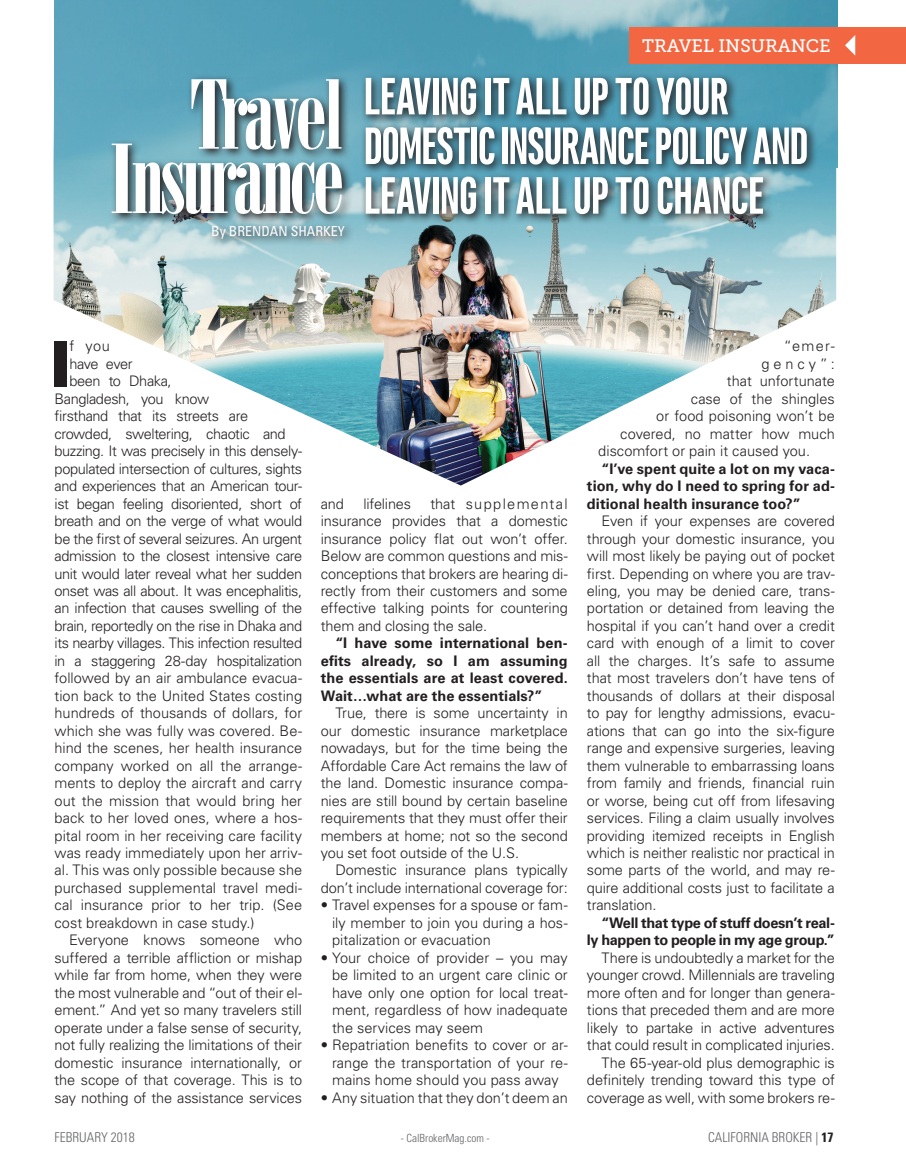
<style>
.page{position:relative;width:906px;height:1176px;background:#fff}
.page>*{position:absolute;margin:0;border:0;box-sizing:border-box;transform-origin:0 0}
.t1{font:96px "Bodoni Poster Compressed";letter-spacing:-.04em;color:#fff}
.t2{font:900 64.5px "Gotham";color:#231f20}
.t3{font:700 54.9px/49.7px "Marianina Cn FY";letter-spacing:-.02em;color:#fff}
.t4{font:18px "Museo Slab 500";color:#fff}
.t5{font:300 14.55px/17.4px "Univers LT Std";letter-spacing:-.01em;color:#231f20;text-align:justify}
.t6{font:300 14.55px "Univers LT Std";letter-spacing:-.03em;color:#231f20}
.t7{font:700 14.55px/17.4px "Univers LT Std";color:#231f20;text-align:justify}
.t8{font:700 14.55px/17.4px "Univers LT Std";letter-spacing:-.025em;color:#231f20;text-align:right}
.t9{font:300 14.55px "Univers LT Std";letter-spacing:-.04em;color:#231f20}
.t10{font:condensed 13.95px "Univers LT Std";color:#fff}
.t11{font:300 condensed 13.5px "Univers LT Std";color:#636466}
.t12{font:300 condensed 11.25px "Univers LT Std";color:#636466}
.s1{font-weight:700;color:#231f20}
</style>
<div class="page">
<img style="left:55px;top:0;width:782px;height:168px">
<img style="left:53px;top:85px;width:783px;height:400px">
<div style="left:629px;top:27px;width:214px;height:37px;background:#f26641"></div>
<div style="left:832px;top:27px;width:74px;height:37px;background:#f26641"></div>
<svg style="left:845px;top:35px;width:11px;height:21px"></svg>
<svg style="left:361px;top:73px;width:456px;height:152px;background:#4c7a89"></svg>
<svg style="left:107px;top:74px;width:248px;height:174px;background:#638c98"></svg>
<h1 class="t1" style="left:190px;top:59px;width:156px">Travel</h1>
<h1 class="t1" style="left:109px;top:124px;width:237px">Insurance</h1>
<p class="t10" style="left:211px;top:222px;width:135px">By BRENDAN SHARKEY</p>
<p class="t4" style="left:646px;top:36px;width:190px">TRAVEL INSURANCE</p>
<p class="t4" style="left:642px;top:36px;width:190px">TRAVEL INSURANCE</p>
<h3 class="t3" style="left:363px;top:71px;width:446px">LEAVING IT ALL UP TO YOUR<br>DOMESTIC INSURANCE POLICY AND<br>LEAVING IT ALL UP TO CHANCE</h3>
<h2 class="t2" style="left:50px;top:319px;width:23px">I</h2>
<p class="t5" style="left:69px;top:338px;width:42px">f you</p>
<p class="t9" style="left:69px;top:355px;width:65px">have ever</p>
<p class="t5" style="left:69px;top:372px;width:104px">been to Dhaka,</p>
<p class="t5" style="left:55px;top:390px;width:156px">Bangladesh, you know</p>
<p class="t6" style="left:55px;top:407px;width:195px">firsthand that its streets are</p>
<p class="t6" style="left:55px;top:425px;width:232px">crowded, sweltering, chaotic and</p>
<p class="t6" style="left:55px;top:442px;width:249px">buzzing. It was precisely in this densely-</p>
<p class="t6" style="left:55px;top:460px;width:249px">populated intersection of cultures, sights</p>
<p class="t6" style="left:55px;top:477px;width:249px">and experiences that an American tour-</p>
<p class="t6" style="left:55px;top:495px;width:249px">ist began feeling disoriented, short of</p>
<p class="t6" style="left:55px;top:512px;width:249px">breath and on the verge of what would</p>
<p class="t6" style="left:55px;top:529px;width:249px">be the first of several seizures. An urgent</p>
<p class="t6" style="left:55px;top:547px;width:249px">admission to the closest intensive care</p>
<p class="t6" style="left:55px;top:564px;width:249px">unit would later reveal what her sudden</p>
<p class="t6" style="left:55px;top:582px;width:249px">onset was all about. It was encephalitis,</p>
<p class="t6" style="left:55px;top:599px;width:249px">an infection that causes swelling of the</p>
<p class="t5" style="left:55px;top:617px;width:249px">brain, reportedly on the rise in Dhaka and</p>
<p class="t6" style="left:55px;top:634px;width:249px">its nearby villages. This infection resulted</p>
<p class="t6" style="left:55px;top:652px;width:249px">in a staggering 28-day hospitalization</p>
<p class="t5" style="left:55px;top:669px;width:249px">followed by an air ambulance evacua-</p>
<p class="t5" style="left:55px;top:687px;width:249px">tion back to the United States costing</p>
<p class="t5" style="left:55px;top:704px;width:249px">hundreds of thousands of dollars, for</p>
<p class="t5" style="left:55px;top:722px;width:249px">which she was fully was covered. Be-</p>
<p class="t5" style="left:55px;top:739px;width:249px">hind the scenes, her health insurance</p>
<p class="t5" style="left:55px;top:757px;width:249px">company worked on all the arrange-</p>
<p class="t5" style="left:55px;top:774px;width:249px">ments to deploy the aircraft and carry</p>
<p class="t5" style="left:55px;top:791px;width:249px">out the mission that would bring her</p>
<p class="t5" style="left:55px;top:809px;width:249px">back to her loved ones, where a hos-</p>
<p class="t5" style="left:55px;top:826px;width:249px">pital room in her receiving care facility</p>
<p class="t5" style="left:55px;top:844px;width:249px">was ready immediately upon her arriv-</p>
<p class="t5" style="left:55px;top:861px;width:249px">al. This was only possible because she</p>
<p class="t5" style="left:55px;top:879px;width:249px">purchased supplemental travel medi-</p>
<p class="t5" style="left:55px;top:896px;width:249px">cal insurance prior to her trip. (See</p>
<p class="t5" style="left:55px;top:914px;width:201px">cost breakdown in case study.)</p>
<p class="t5" style="left:69px;top:931px;width:234px">Everyone knows someone who</p>
<p class="t5" style="left:55px;top:949px;width:249px">suffered a terrible affliction or mishap</p>
<p class="t5" style="left:55px;top:966px;width:249px">while far from home, when they were</p>
<p class="t5" style="left:55px;top:984px;width:249px">the most vulnerable and “out of their el-</p>
<p class="t5" style="left:55px;top:1001px;width:249px">ement.” And yet so many travelers still</p>
<p class="t5" style="left:55px;top:1018px;width:249px">operate under a false sense of security,</p>
<p class="t5" style="left:55px;top:1036px;width:249px">not fully realizing the limitations of their</p>
<p class="t5" style="left:55px;top:1053px;width:249px">domestic insurance internationally, or</p>
<p class="t5" style="left:55px;top:1071px;width:249px">the scope of that coverage. This is to</p>
<p class="t5" style="left:55px;top:1088px;width:249px">say nothing of the assistance services</p>
<p class="t5" style="left:321px;top:495px;width:25px">and</p>
<p class="t5" style="left:363px;top:495px;width:49px">lifelines</p>
<p class="t5" style="left:321px;top:495px;width:248px;text-indent:110px">that supplemental insurance provides that a domestic insurance policy flat out won’t offer.<br>Below are common questions and mis&shy;conceptions that brokers are hearing di&shy;rectly from their customers and some effective talking points for countering them and closing the sale.</p>
<p class="t7" style="left:321px;top:634px;width:248px;text-indent:15px">“I have some international ben&shy;efits already, so I am assuming the essentials are at least covered.<br>Wait…what are the essentials?”</p>
<p class="t5" style="left:321px;top:704px;width:248px;text-indent:15px">True, there is some uncertainty in our domestic insurance marketplace nowadays, but for the time being the Affordable Care Act remains the law of the land. Domestic insurance compa&shy;nies are still bound by certain baseline requirements that they must offer their members at home; not so the second you set foot outside of the U.S.</p>
<p class="t5" style="left:321px;top:861px;width:248px;text-align:right">Domestic insurance plans typically don’t include international coverage for:</p>
<p class="t5" style="left:332px;top:896px;width:237px;text-indent:-11px">• Travel expenses for a spouse or fam&shy;ily member to join you during a hos&shy;pitalization or evacuation</p>
<p class="t5" style="left:332px;top:949px;width:237px;text-indent:-11px">• Your choice of provider – you may be limited to an urgent care clinic or have only one option for local treat&shy;ment, regardless of how inadequate the services may seem</p>
<p class="t5" style="left:332px;top:1036px;width:237px;text-indent:-11px">• Repatriation benefits to cover or ar&shy;range the transportation of your re&shy;mains home should you pass away</p>
<p class="t5" style="left:321px;top:1088px;width:248px">• Any situation that they don’t deem an</p>
<p class="t5" style="left:784px;top:338px;width:53px">“emer-</p>
<p class="t5" style="left:761px;top:355px;width:75px">gency”:</p>
<p class="t5" style="left:727px;top:372px;width:109px">that unfortunate</p>
<p class="t5" style="left:691px;top:390px;width:146px">case of the shingles</p>
<p class="t5" style="left:656px;top:407px;width:180px">or food poisoning won’t be</p>
<p class="t5" style="left:620px;top:425px;width:216px">covered, no matter how much</p>
<p class="t5" style="left:598px;top:442px;width:213px">discomfort or pain it caused you.</p>
<p class="t7" style="left:587px;top:460px;width:249px;text-indent:15px">“I’ve spent quite a lot on my vaca&shy;tion, why do I need to spring for ad&shy;ditional health insurance too?”</p>
<p class="t5" style="left:587px;top:512px;width:249px;text-indent:15px">Even if your expenses are covered through your domestic insurance, you will most likely be paying out of pocket first. Depending on where you are trav&shy;eling, you may be denied care, trans&shy;portation or detained from leaving the hospital if you can’t hand over a credit card with enough of a limit to cover all the charges. It’s safe to assume that most travelers don’t have tens of thousands of dollars at their disposal to pay for lengthy admissions, evacu&shy;ations that can go into the six-figure range and expensive surgeries, leaving them vulnerable to embarrassing loans from family and friends, financial ruin or worse, being cut off from lifesaving services. Filing a claim usually involves providing itemized receipts in English which is neither realistic nor practical in some parts of the world, and may re&shy;quire additional costs just to facilitate a translation.</p>
<p class="t8" style="left:587px;top:914px;width:249px">“Well that type of stuff doesn’t real&shy;ly happen to people in my age group.”</p>
<p class="t5" style="left:587px;top:949px;width:249px;text-align:right">There is undoubtedly a market for the younger crowd. Millennials are traveling more often and for longer than genera&shy;tions that preceded them and are more likely to partake in active adventures that could result in complicated injuries.<br>The 65-year-old plus demographic is definitely trending toward this type of coverage as well, with some brokers re-</p>
<p class="t11" style="left:55px;top:1128px;width:82px">FEBRUARY 2018</p>
<p class="t12" style="left:401px;top:1131px;width:90px">- CalBrokerMag.com -</p>
<p class="t11" style="left:708px;top:1128px;width:127px">CALIFORNIA BROKER | <span class="s1">17</span></p>
</div>
